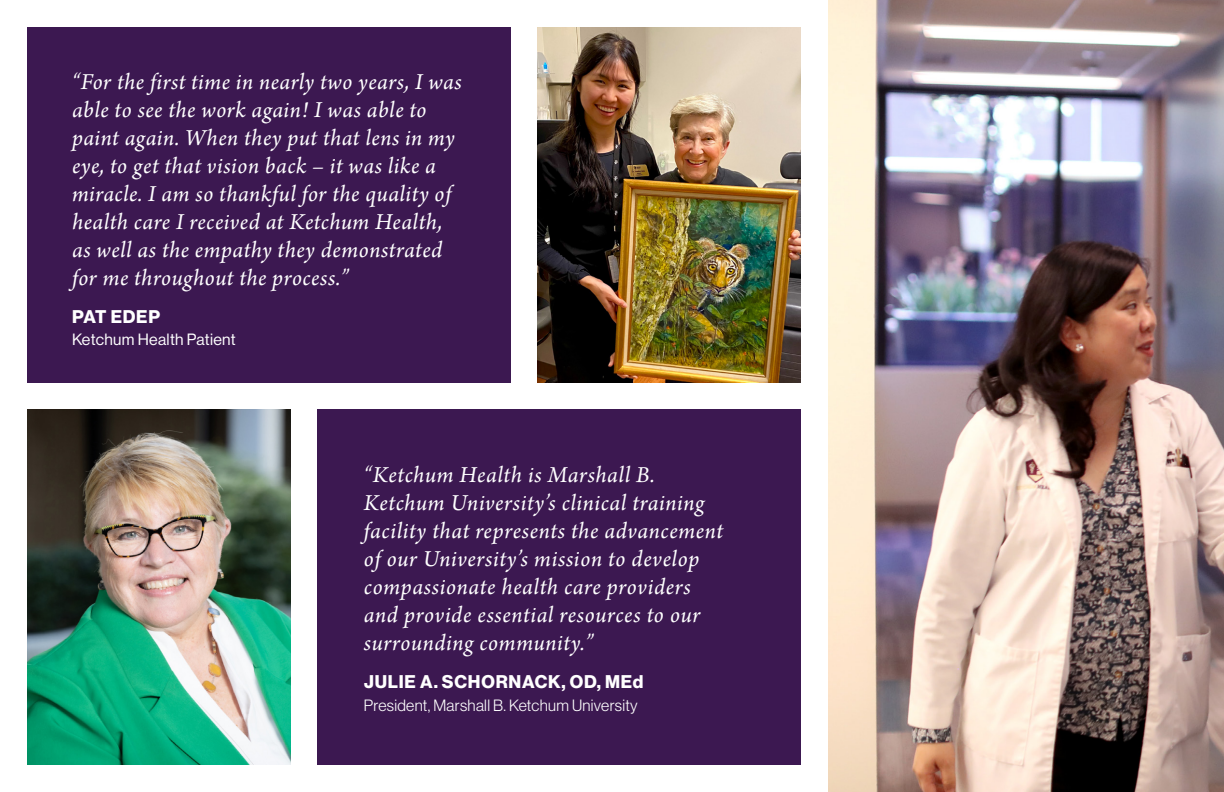
<style>
.page{position:relative;width:1224px;height:792px;background:#fff}
.page>*{position:absolute;margin:0;border:0;box-sizing:border-box;transform-origin:0 0}
.Body_Lead-in{font:italic 24px/28px "Arno Pro";letter-spacing:.02em;color:#fff}
.t1{font:18px "N Haas Grotesk DS Pro 75 Bd";letter-spacing:.045em;color:#fff}
.t2{font:16px "N Haas Grotesk DS Pro 45 Lt";letter-spacing:.02em;color:#fff}
.t3{font:16px "N Haas Grotesk DS Pro 55 Rg";letter-spacing:.02em;color:#fff}
</style>
<div class="page">
<div style="left:318px;top:409px;width:483px;height:356px;background:#3c1851"></div>
<div style="left:27px;top:27px;width:483px;height:356px;background:#3c1851"></div>
<img style="left:27px;top:409px;width:264px;height:356px">
<img style="left:537px;top:27px;width:264px;height:356px">
<img style="left:828px;top:0;width:396px;height:792px">
<p class="Body_Lead-in" style="left:72px;top:69px;width:391px">“For the first time in nearly two years, I was able to see the work again! I was able to paint again. When they put that lens in my eye, to get that vision back – it was like a miracle. I am so thankful for the quality of health care I received at Ketchum Health, as well as the empathy they demonstrated for me throughout the process.”</p>
<p class="t1" style="left:72px;top:306px;width:90px">PAT EDEP</p>
<p class="t3" style="left:72px;top:331px;width:165px">Ketchum Health Patient</p>
<p class="Body_Lead-in" style="left:364px;top:463px;width:361px">“Ketchum Health is Marshall B.<br>Ketchum University’s clinical training facility that represents the advancement of our University’s mission to develop compassionate health care providers and provide essential resources to our surrounding community.”</p>
<p class="t1" style="left:364px;top:672px;width:281px">JULIE A. SCHORNACK, OD, MEd</p>
<p class="t2" style="left:364px;top:696px;width:275px">President, Marshall B. Ketchum University</p>
</div>
